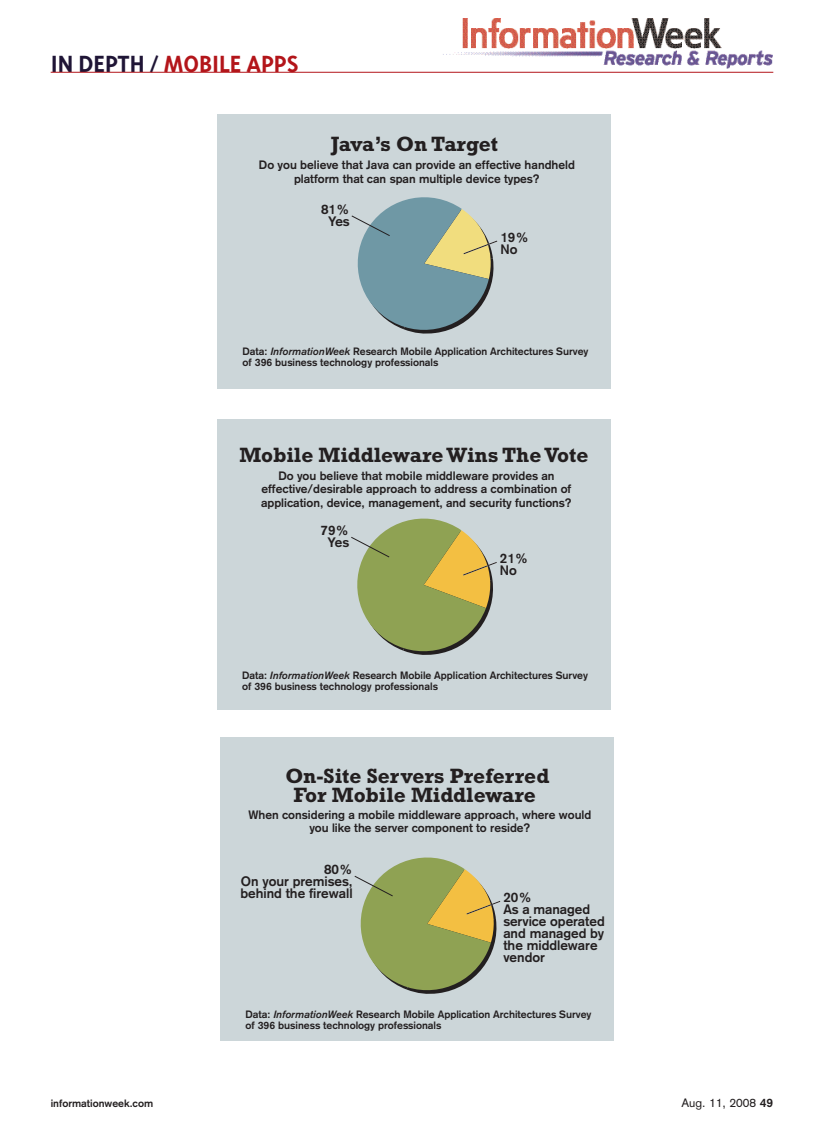
<style>
.page{position:relative;width:824px;height:1134px;background:#fff}
.page>*{position:absolute;margin:0;border:0;box-sizing:border-box;transform-origin:0 0}
.t1{font:700 27px "Triplex Sans";color:#b3151a}
.t2{font:700 21px/19.5px "Rockwell";color:#231f20;text-align:center}
.t3{font:18px "Myriad";color:#231f20}
.t4{font:700 13.5px/12px "Akzidenz Grotesk";color:#231f20}
.t5{font:700 12px/13.5px "Akzidenz Grotesk";color:#231f20;text-align:center}
.t6{font:12px "Akzidenz Grotesk";color:#231f20}
.t7{font:700 10.5px/10.5px "Akzidenz Grotesk";color:#231f20}
.s1{color:#1f1536}
.s2{font-family:"Akzidenz Grotesk BE";font-weight:500;font-style:italic}
.s3{font-weight:700}
</style>
<div class="page">
<hr style="left:51px;top:72px;width:722px;height:1px;background:#b3151a">
<div style="left:217px;top:114px;width:394px;height:275px;background:#ccd6d9"></div>
<svg style="left:351px;top:197px;width:147px;height:137px"></svg>
<div style="left:217px;top:420px;width:393px;height:290px;background:#ccd6d9"></div>
<svg style="left:351px;top:518px;width:146px;height:137px"></svg>
<div style="left:220px;top:738px;width:393px;height:303px;background:#ccd6d9"></div>
<svg style="left:354px;top:857px;width:147px;height:137px"></svg>
<img style="left:443px;top:18px;width:329px;height:50px">
<h1 class="t1" style="left:51px;top:47px;width:249px"><span class="s1">IN DEPTH /</span> MOBILE APPS</h1>
<h2 class="t2" style="left:331px;top:136px;width:169px">Java’s On Target</h2>
<p class="t5" style="left:259px;top:159px;width:317px">Do you believe that Java can provide an effective handheld platform that can span multiple device types?</p>
<p class="t4" style="left:321px;top:204px;width:30px;text-align:center">81%<br>Yes</p>
<p class="t4" style="left:500px;top:232px;width:30px">19%<br>No</p>
<p class="t7" style="left:242px;top:347px;width:347px">Data: <span class="s2">InformationWeek</span> Research Mobile Application Architectures Survey of 396 business technology professionals</p>
<h2 class="t2" style="left:239px;top:447px;width:350px">Mobile Middleware Wins The Vote</h2>
<p class="t5" style="left:261px;top:470px;width:312px">Do you believe that mobile middleware provides an effective/desirable approach to address a combination of application, device, management, and security functions?</p>
<p class="t4" style="left:320px;top:525px;width:30px;text-align:center">79%<br>Yes</p>
<p class="t4" style="left:500px;top:553px;width:30px">21%<br>No</p>
<p class="t7" style="left:242px;top:671px;width:347px">Data: <span class="s2">InformationWeek</span> Research Mobile Application Architectures Survey of 396 business technology professionals</p>
<h2 class="t2" style="left:285px;top:768px;width:265px">On-Site Servers Preferred<br>For Mobile Middleware</h2>
<p class="t5" style="left:248px;top:809px;width:344px">When considering a mobile middleware approach, where would you like the server component to reside?</p>
<h3 class="t3" style="left:360px;top:819px;width:118px">198ID2_Chart 8</h3>
<p class="t4" style="left:240px;top:864px;width:114px;text-align:justify;text-indent:84px">80% On your premises, behind the firewall</p>
<p class="t4" style="left:503px;top:892px;width:103px">20%<br>As a managed service operated and managed by the middleware vendor</p>
<p class="t7" style="left:245px;top:1010px;width:347px">Data: <span class="s2">InformationWeek</span> Research Mobile Application Architectures Survey of 396 business technology professionals</p>
<p class="t7" style="left:51px;top:1098px;width:104px">informationweek.com</p>
<p class="t6" style="left:681px;top:1098px;width:93px">Aug. 11, 2008 <span class="s3">49</span></p>
</div>
